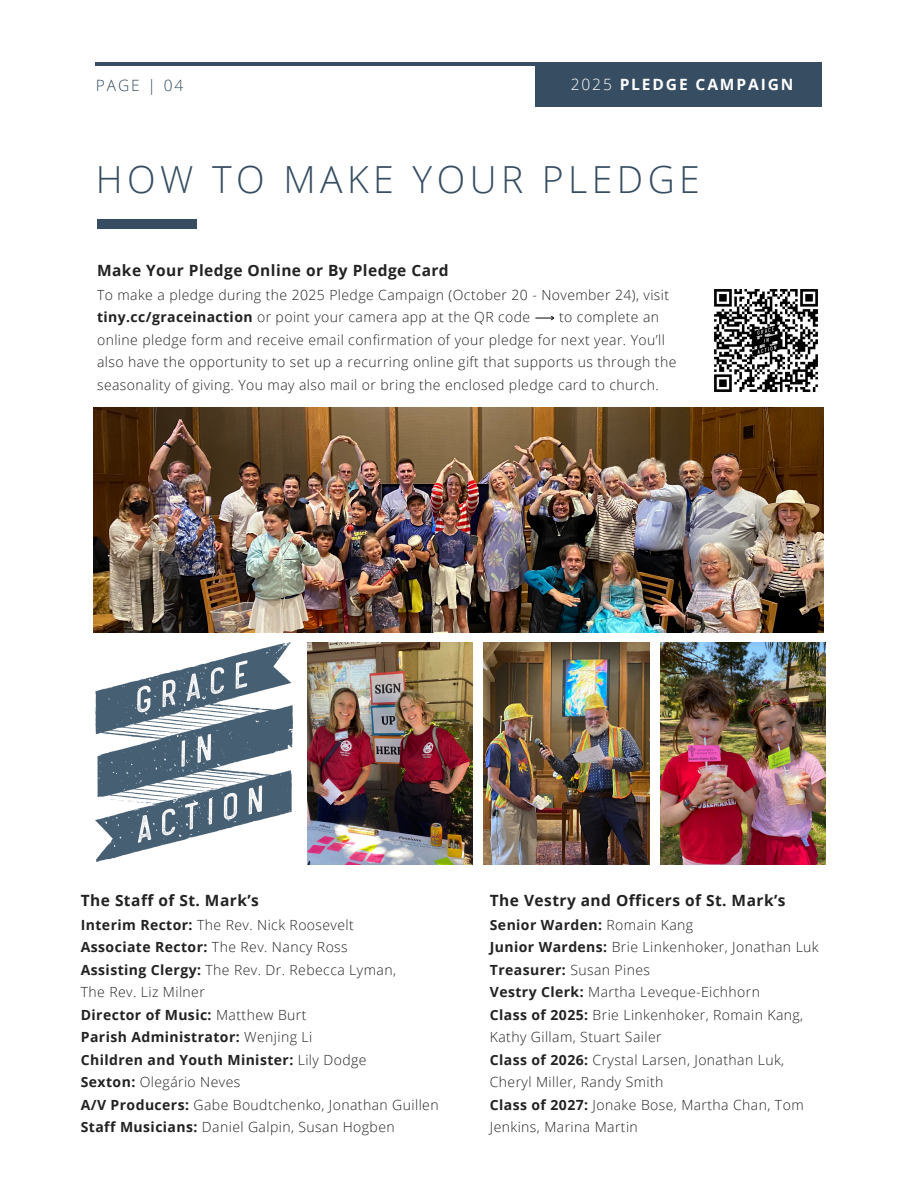
<style>
.page{position:relative;width:918px;height:1188px;background:#fff}
.page>*{position:absolute;margin:0;border:0;box-sizing:border-box;transform-origin:0 0}
.t1{font:300 37.35px "Open Sans";letter-spacing:.12em;color:#364d62}
.t2{font:700 15.6px "Open Sans";letter-spacing:.12em;color:#fff}
.t3{font:300 15.6px "Open Sans";letter-spacing:.12em;color:#364d62}
.t4{font:700 15.45px "Open Sans";letter-spacing:.03em;color:#222}
.t5{font:300 13.95px/22.5px "Open Sans";letter-spacing:.03em;color:#222}
.t6{font:700 13.95px "Open Sans";letter-spacing:.03em;color:#222}
.s1{font-weight:300}
.s2{font-weight:700}
</style>
<div class="page">
<img style="left:307px;top:643px;width:166px;height:221px">
<img style="left:661px;top:643px;width:165px;height:221px">
<img style="left:484px;top:643px;width:165px;height:221px">
<hr style="left:96px;top:62px;width:725px;height:4px;background:#364d62">
<div style="left:535px;top:62px;width:287px;height:44px;background:#364d62"></div>
<div style="left:97px;top:220px;width:100px;height:9px;background:#364d62"></div>
<img style="left:714px;top:289px;width:104px;height:103px">
<img style="left:93px;top:408px;width:730px;height:224px">
<img style="left:96px;top:643px;width:197px;height:219px">
<svg style="left:535px;top:315px;width:20px;height:6px"></svg>
<p class="t3" style="left:96px;top:74px;width:89px">PAGE | 04</p>
<p class="t2" style="left:571px;top:73px;width:224px"><span class="s1">2025</span> PLEDGE CAMPAIGN</p>
<h2 class="t1" style="left:96px;top:153px;width:605px">HOW TO MAKE YOUR PLEDGE</h2>
<p class="t4" style="left:97px;top:260px;width:353px">Make Your Pledge Online or By Pledge Card</p>
<h2 class="t5" style="left:97px;top:283px;width:574px">To make a pledge during the 2025 Pledge Campaign (October 20 - November 24), visit <span class="s2">tiny.cc/graceinaction</span> or point your camera app at the QR code</h2>
<h2 class="t5" style="left:97px;top:306px;width:581px;text-indent:462px">to complete an online pledge form and receive email confirmation of your pledge for next year. You’ll also have the opportunity to set up a recurring online gift that supports us through the seasonality of giving. You may also mail or bring the enclosed pledge card to church.</h2>
<p class="t4" style="left:81px;top:890px;width:180px">The Staff of St. Mark’s</p>
<p class="t5" style="left:81px;top:913px;width:274px"><span class="s2">Interim Rector:</span> The Rev. Nick Roosevelt</p>
<p class="t6" style="left:81px;top:938px;width:268px">Associate Rector: <span class="s1">The Rev. Nancy Ross</span></p>
<p class="t5" style="left:81px;top:958px;width:317px"><span class="s2">Assisting Clergy:</span> The Rev. Dr. Rebecca Lyman,</p>
<p class="t5" style="left:81px;top:981px;width:126px">The Rev. Liz Milner</p>
<p class="t6" style="left:81px;top:1005px;width:227px">Director of Music: <span class="s1">Matthew Burt</span></p>
<p class="t6" style="left:81px;top:1028px;width:233px">Parish Administrator: <span class="s1">Wenjing Li</span></p>
<p class="t6" style="left:81px;top:1050px;width:287px">Children and Youth Minister: <span class="s1">Lily Dodge</span></p>
<p class="t5" style="left:81px;top:1071px;width:161px"><span class="s2">Sexton:</span> Olegário Neves</p>
<p class="t5" style="left:81px;top:1093px;width:359px"><span class="s2">A/V Producers:</span> Gabe Boudtchenko, Jonathan Guillen</p>
<p class="t5" style="left:81px;top:1116px;width:315px"><span class="s2">Staff Musicians:</span> Daniel Galpin, Susan Hogben</p>
<p class="t4" style="left:490px;top:890px;width:297px">The Vestry and Officers of St. Mark’s</p>
<p class="t6" style="left:490px;top:915px;width:205px">Senior Warden: <span class="s1">Romain Kang</span></p>
<p class="t5" style="left:490px;top:936px;width:330px"><span class="s2">Junior Wardens:</span> Brie Linkenhoker, Jonathan Luk</p>
<p class="t6" style="left:490px;top:960px;width:162px">Treasurer: <span class="s1">Susan Pines</span></p>
<p class="t5" style="left:490px;top:981px;width:272px"><span class="s2">Vestry Clerk:</span> Martha Leveque-Eichhorn</p>
<p class="t5" style="left:490px;top:1003px;width:315px"><span class="s2">Class of 2025:</span> Brie Linkenhoker, Romain Kang,<br>Kathy Gillam, Stuart Sailer</p>
<p class="t5" style="left:490px;top:1048px;width:296px"><span class="s2">Class of 2026:</span> Crystal Larsen, Jonathan Luk,<br>Cheryl Miller, Randy Smith</p>
<p class="t5" style="left:490px;top:1093px;width:315px"><span class="s2">Class of 2027:</span> Jonake Bose, Martha Chan, Tom<br>Jenkins, Marina Martin</p>
</div>
